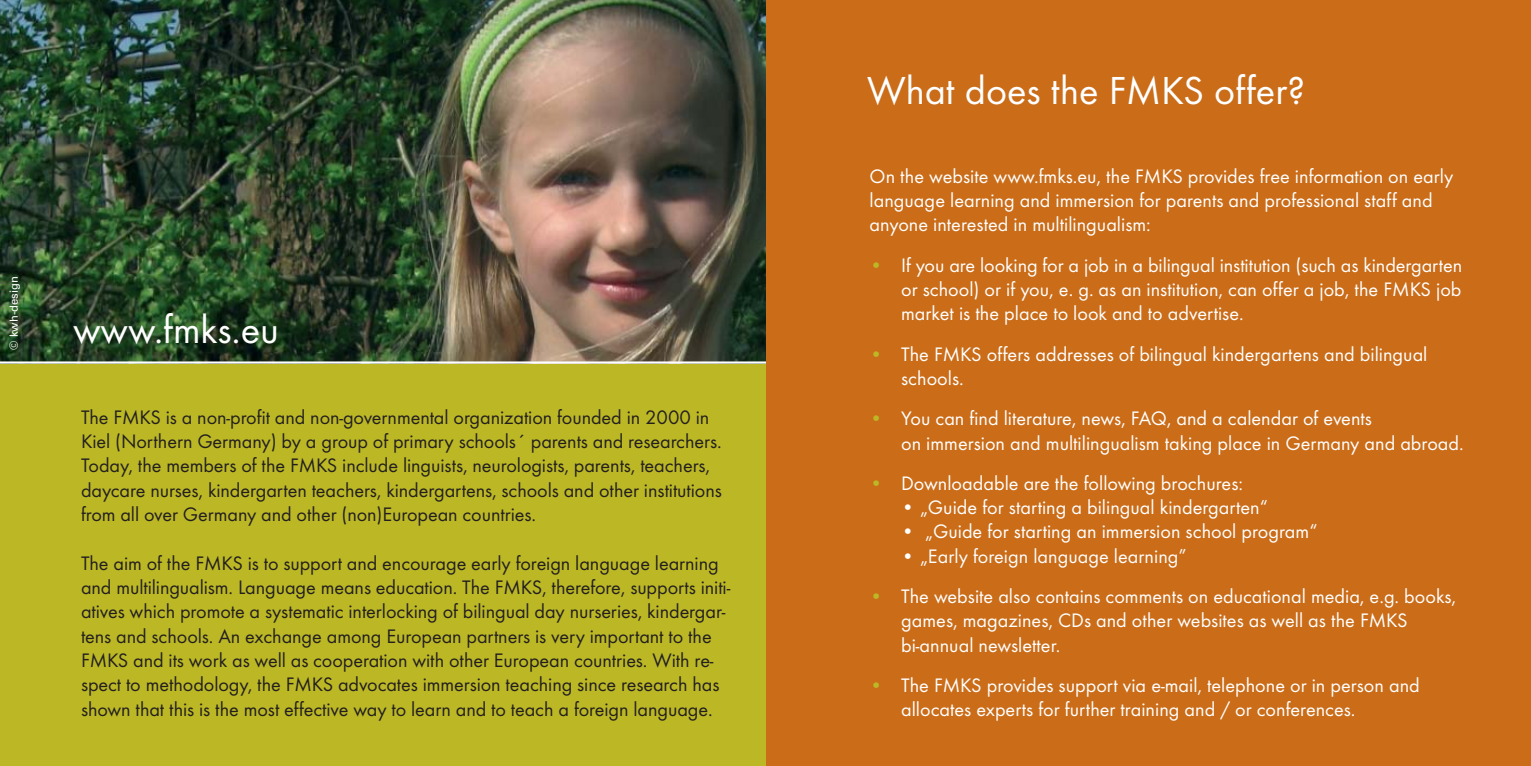
<style>
.page{position:relative;width:1531px;height:766px;background:#fff}
.page>*{position:absolute;margin:0;border:0;box-sizing:border-box;transform-origin:0 0}
.t1{font:40.5px "Function";color:#fff}
.t2{font:20.25px/24.3px "Function";color:#fff}
.t3{font:20.25px/24.3px "Function";letter-spacing:-.005em;color:#231f20}
.t4{font:11.25px "Univers LT Std";color:#fff}
.s1{color:#bcb825}
</style>
<div class="page">
<div style="left:0;top:349px;width:769px;height:416px;background:#bcb825"></div>
<img style="left:0;top:0;width:766px;height:361px">
<hr style="left:0;top:361px;width:767px;height:2px;background:#fff">
<div style="left:766px;top:0;width:765px;height:765px;background:#ca6c18"></div>
<p class="t4" style="left:9px;top:349px;width:75px;rotate:-90deg">© kwh-design</p>
<h1 class="t1" style="left:73px;top:314px;width:208px">www.fmks.eu</h1>
<p class="t3" style="left:81px;top:406px;width:642px">The FMKS is a non-profit and non-governmental organization founded in 2000 in Kiel (Northern Germany) by a group of primary schools´ parents and researchers.<br>Today, the members of the FMKS include linguists, neurologists, parents, teachers, daycare nurses, kindergarten teachers, kindergartens, schools and other institutions from all over Germany and other (non)European countries.</p>
<p class="t3" style="left:81px;top:552px;width:651px">The aim of the FMKS is to support and encourage early foreign language learning and multilingualism. Language means education. The FMKS, therefore, supports initi&shy;atives which promote a systematic interlocking of bilingual day nurseries, kindergar&shy;tens and schools. An exchange among European partners is very important to the FMKS and its work as well as cooperation with other European countries. With re&shy;spect to methodology, the FMKS advocates immersion teaching since research has shown that this is the most effective way to learn and to teach a foreign language.</p>
<h1 class="t1" style="left:867px;top:75px;width:439px">What does the FMKS offer?</h1>
<p class="t2" style="left:869px;top:166px;width:585px">On the website www.fmks.eu, the FMKS provides free information on early language learning and immersion for parents and professional staff and anyone interested in multilingualism:</p>
<p class="t2" style="left:901px;top:254px;width:562px;text-align:justify;text-indent:-32px"><span class="s1">•</span> If you are looking for a job in a bilingual institution (such as kindergarten or school) or if you, e. g. as an institution, can offer a job, the FMKS job market is the place to look and to advertise.</p>
<p class="t2" style="left:901px;top:343px;width:528px;text-indent:-32px"><span class="s1">•</span> The FMKS offers addresses of bilingual kindergartens and bilingual schools.</p>
<p class="t2" style="left:901px;top:408px;width:564px;text-indent:-32px"><span class="s1">•</span> You can find literature, news, FAQ, and a calendar of events<br>on immersion and multilingualism taking place in Germany and abroad.</p>
<p class="t2" style="left:869px;top:472px;width:375px"><span class="s1">•</span> Downloadable are the following brochures:</p>
<p class="t2" style="left:901px;top:497px;width:368px">• „Guide for starting a bilingual kindergarten“</p>
<p class="t2" style="left:901px;top:521px;width:418px">• „Guide for starting an immersion school program“</p>
<p class="t2" style="left:901px;top:545px;width:287px">• „Early foreign language learning”</p>
<p class="t2" style="left:901px;top:586px;width:556px;text-indent:-32px"><span class="s1">•</span> The website also contains comments on educational media, e.g. books, games, magazines, CDs and other websites as well as the FMKS bi-annual newsletter.</p>
<p class="t2" style="left:901px;top:674px;width:520px;text-indent:-32px"><span class="s1">•</span> The FMKS provides support via e-mail, telephone or in person and allocates experts for further training and / or conferences.</p>
</div>
